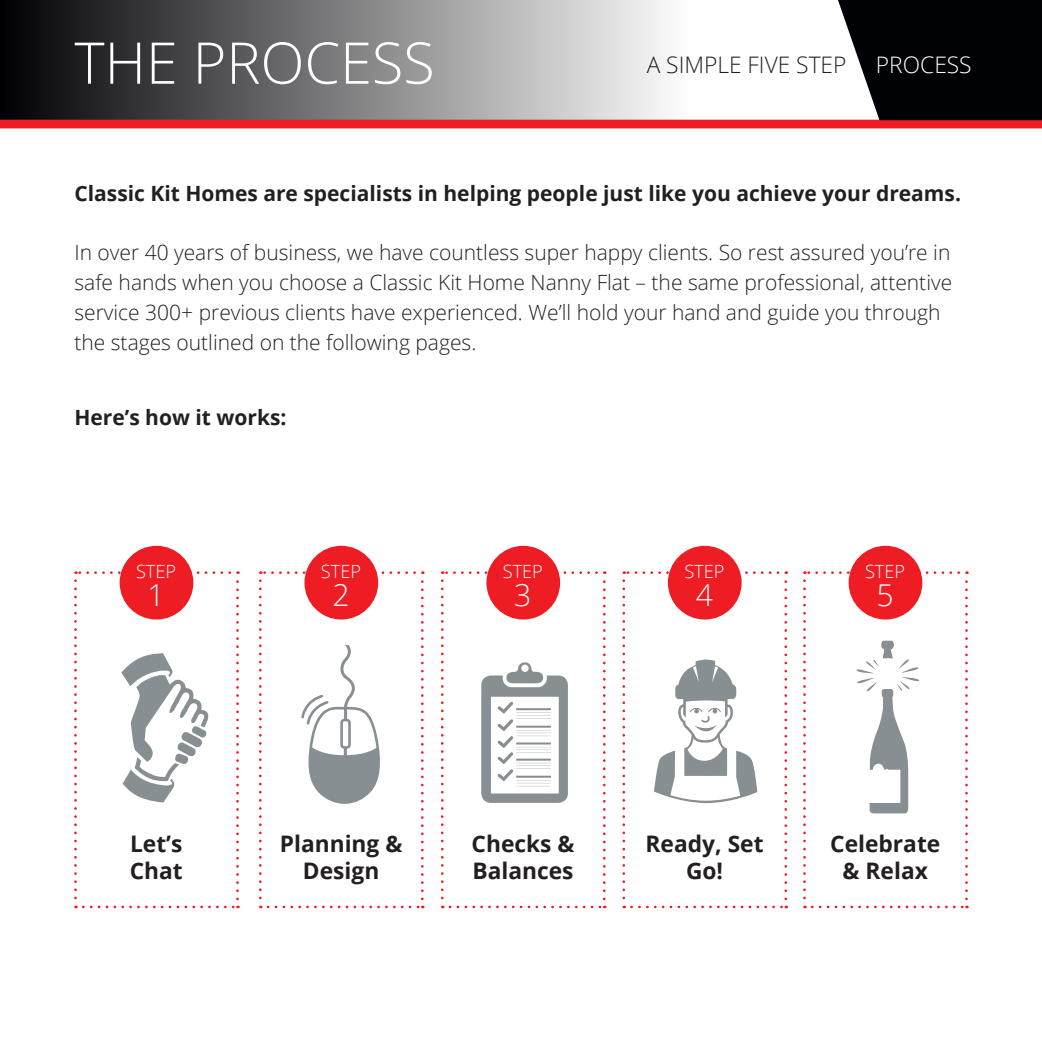
<style>
.page{position:relative;width:1042px;height:1042px;background:#fff}
.page>*{position:absolute;margin:0;border:0;box-sizing:border-box;transform-origin:0 0}
.t1{font:300 57.57px "Open Sans";color:#fff}
.t2{font:300 30.1px "Open Sans";color:#fff}
.t3{font:700 22.75px "Open Sans";color:#231f20}
.t4{font:300 22.75px "Open Sans";color:#231f20}
.t5{font:300 22.75px "Open Sans";color:#fff}
.t6{font:300 21px/29.8px "Open Sans";color:#231f20}
.t7{font:700 21px "Open Sans";color:#231f20}
.t8{font:300 18.2px "Open Sans";color:#fff}
</style>
<div class="page">
<div style="left:0;top:0;width:688px;height:124px;background:linear-gradient(to right,#000004,#fdfdfc)"></div>
<div style="left:0;top:120px;width:1042px;height:8px;background:#ee1d23"></div>
<svg style="left:838px;top:0;width:204px;height:120px;background:#1d1d20"></svg>
<svg style="left:83px;top:905px;width:155px;height:3px"></svg>
<svg style="left:236px;top:571px;width:3px;height:328px"></svg>
<svg style="left:75px;top:571px;width:155px;height:3px"></svg>
<svg style="left:74px;top:580px;width:3px;height:328px"></svg>
<svg style="left:121px;top:653px;width:88px;height:149px"></svg>
<div style="left:121px;top:547px;width:71px;height:71px;background:#ee1d23;border-radius:50%"></div>
<div style="left:120px;top:546px;width:73px;height:73px;border:3px solid #ee1d23;border-radius:50%"></div>
<svg style="left:268px;top:905px;width:155px;height:3px"></svg>
<svg style="left:421px;top:571px;width:3px;height:328px"></svg>
<svg style="left:260px;top:571px;width:155px;height:3px"></svg>
<svg style="left:259px;top:580px;width:3px;height:328px"></svg>
<div style="left:306px;top:547px;width:71px;height:71px;background:#ee1d23;border-radius:50%"></div>
<div style="left:304px;top:546px;width:74px;height:73px;border:3px solid #ee1d23;border-radius:50%"></div>
<svg style="left:450px;top:905px;width:155px;height:3px"></svg>
<svg style="left:603px;top:571px;width:2px;height:328px"></svg>
<svg style="left:442px;top:571px;width:154px;height:3px"></svg>
<svg style="left:441px;top:580px;width:2px;height:328px"></svg>
<div style="left:488px;top:547px;width:71px;height:71px;background:#ee1d23;border-radius:50%"></div>
<div style="left:486px;top:546px;width:74px;height:73px;border:3px solid #ee1d23;border-radius:50%"></div>
<svg style="left:631px;top:905px;width:156px;height:3px"></svg>
<svg style="left:784px;top:571px;width:3px;height:328px"></svg>
<svg style="left:624px;top:571px;width:154px;height:3px"></svg>
<svg style="left:622px;top:580px;width:3px;height:328px"></svg>
<div style="left:669px;top:547px;width:71px;height:71px;background:#ee1d23;border-radius:50%"></div>
<div style="left:668px;top:546px;width:73px;height:73px;border:3px solid #ee1d23;border-radius:50%"></div>
<svg style="left:812px;top:905px;width:155px;height:3px"></svg>
<svg style="left:965px;top:571px;width:3px;height:328px"></svg>
<svg style="left:804px;top:571px;width:155px;height:3px"></svg>
<svg style="left:803px;top:580px;width:3px;height:328px"></svg>
<div style="left:850px;top:547px;width:71px;height:71px;background:#ee1d23;border-radius:50%"></div>
<div style="left:848px;top:546px;width:74px;height:73px;border:3px solid #ee1d23;border-radius:50%"></div>
<svg style="left:301px;top:645px;width:79px;height:159px"></svg>
<svg style="left:481px;top:662px;width:87px;height:141px"></svg>
<svg style="left:654px;top:659px;width:103px;height:144px"></svg>
<svg style="left:856px;top:641px;width:64px;height:172px"></svg>
<hr style="left:886px;top:770px;width:2px;height:33px;background:#fff">
<hr style="left:887px;top:658px;width:2px;height:31px;background:#fff">
<p class="t1" style="left:74px;top:23px;width:362px">THE PROCESS</p>
<p class="t4" style="left:647px;top:49px;width:201px">A SIMPLE FIVE STEP</p>
<p class="t5" style="left:876px;top:49px;width:97px">PROCESS</p>
<p class="t7" style="left:74px;top:178px;width:888px">Classic Kit Homes are specialists in helping people just like you achieve your dreams.</p>
<p class="t6" style="left:74px;top:237px;width:879px">In over 40 years of business, we have countless super happy clients. So rest assured you’re in safe hands when you choose a Classic Kit Home Nanny Flat – the same professional, attentive service 300+ previous clients have experienced. We’ll hold your hand and guide you through the stages outlined on the following pages.</p>
<p class="t7" style="left:74px;top:403px;width:214px">Here’s how it works:</p>
<p class="t8" style="left:136px;top:559px;width:42px">STEP</p>
<p class="t2" style="left:147px;top:575px;width:19px">1</p>
<p class="t8" style="left:321px;top:559px;width:42px">STEP</p>
<p class="t2" style="left:332px;top:575px;width:19px">2</p>
<p class="t8" style="left:503px;top:559px;width:42px">STEP</p>
<p class="t2" style="left:514px;top:575px;width:19px">3</p>
<p class="t8" style="left:684px;top:559px;width:42px">STEP</p>
<p class="t2" style="left:696px;top:575px;width:19px">4</p>
<p class="t8" style="left:865px;top:559px;width:42px">STEP</p>
<p class="t2" style="left:876px;top:575px;width:19px">5</p>
<p class="t3" style="left:130px;top:827px;width:54px">Let’s</p>
<p class="t3" style="left:130px;top:854px;width:55px">Chat</p>
<p class="t3" style="left:280px;top:827px;width:124px">Planning &amp;</p>
<p class="t3" style="left:303px;top:854px;width:78px">Design</p>
<p class="t3" style="left:471px;top:827px;width:104px">Checks &amp;</p>
<p class="t3" style="left:472px;top:854px;width:103px">Balances</p>
<p class="t3" style="left:645px;top:827px;width:119px">Ready, Set</p>
<p class="t3" style="left:686px;top:854px;width:39px">Go!</p>
<p class="t3" style="left:830px;top:827px;width:112px">Celebrate</p>
<p class="t3" style="left:842px;top:854px;width:87px">&amp; Relax</p>
</div>
